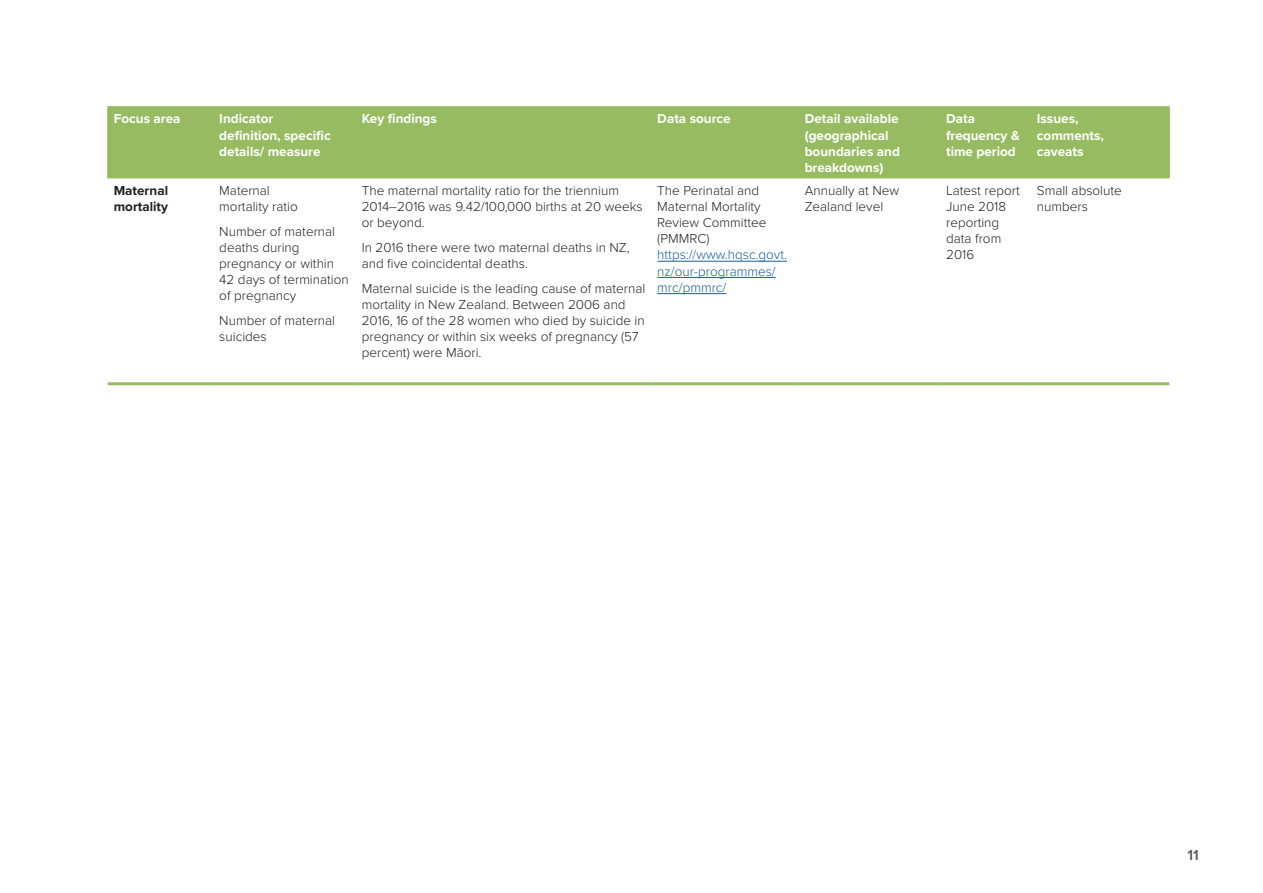
<style>
.page{position:relative;width:1263px;height:893px;background:#fff}
.page>*{position:absolute;margin:0;border:0;box-sizing:border-box;transform-origin:0 0}
.t1{font:600 15px "Proxima Nova";color:#57585a}
.t2{font:300 13.5px/16.2px "Proxima Nova";color:#231f20}
.t3{font:700 13.5px/16.2px "Proxima Nova";color:#fff}
.t4{font:300 13.5px/16.2px "Proxima Nova";color:#175d9e}
.t5{font:700 13.5px/16.2px "Proxima Nova";color:#231f20}
</style>
<div class="page">
<div style="left:108px;top:107px;width:1061px;height:71px;background:#97bb61"></div>
<hr style="left:107px;top:106px;width:106px;height:1px;background:#97bb61">
<hr style="left:107px;top:107px;width:1px;height:71px;background:#97bb61">
<hr style="left:213px;top:106px;width:143px;height:1px;background:#97bb61">
<hr style="left:213px;top:107px;width:1px;height:71px;background:#97bb61">
<hr style="left:356px;top:106px;width:295px;height:1px;background:#97bb61">
<hr style="left:355px;top:107px;width:1px;height:71px;background:#97bb61">
<hr style="left:651px;top:106px;width:148px;height:1px;background:#97bb61">
<hr style="left:651px;top:107px;width:1px;height:71px;background:#97bb61">
<hr style="left:799px;top:106px;width:141px;height:1px;background:#97bb61">
<hr style="left:798px;top:107px;width:1px;height:71px;background:#97bb61">
<hr style="left:940px;top:106px;width:91px;height:1px;background:#97bb61">
<hr style="left:940px;top:107px;width:1px;height:71px;background:#97bb61">
<hr style="left:1031px;top:106px;width:139px;height:1px;background:#97bb61">
<hr style="left:1030px;top:107px;width:1px;height:71px;background:#97bb61">
<hr style="left:1169px;top:107px;width:1px;height:71px;background:#97bb61">
<hr style="left:107px;top:178px;width:106px;height:1px;background:#97bb61">
<hr style="left:213px;top:178px;width:143px;height:1px;background:#97bb61">
<hr style="left:356px;top:178px;width:295px;height:1px;background:#97bb61">
<hr style="left:108px;top:382px;width:105px;height:3px;background:#97bb61">
<hr style="left:213px;top:382px;width:143px;height:3px;background:#97bb61">
<hr style="left:356px;top:382px;width:295px;height:3px;background:#97bb61">
<hr style="left:651px;top:178px;width:148px;height:1px;background:#97bb61">
<hr style="left:799px;top:178px;width:141px;height:1px;background:#97bb61">
<hr style="left:940px;top:178px;width:91px;height:1px;background:#97bb61">
<hr style="left:1031px;top:178px;width:139px;height:1px;background:#97bb61">
<hr style="left:651px;top:382px;width:148px;height:3px;background:#97bb61">
<hr style="left:799px;top:382px;width:141px;height:3px;background:#97bb61">
<hr style="left:940px;top:382px;width:91px;height:3px;background:#97bb61">
<hr style="left:1031px;top:382px;width:138px;height:3px;background:#97bb61">
<hr style="left:657px;top:261px;width:130px;height:1px;background:#175d9e">
<hr style="left:657px;top:277px;width:119px;height:1px;background:#175d9e">
<hr style="left:657px;top:293px;width:69px;height:1px;background:#175d9e">
<p class="t3" style="left:114px;top:110px;width:68px">Focus area</p>
<p class="t3" style="left:219px;top:110px;width:56px">Indicator</p>
<p class="t3" style="left:219px;top:127px;width:113px">definition, specific details/ measure</p>
<p class="t5" style="left:114px;top:182px;width:56px">Maternal mortality</p>
<p class="t2" style="left:219px;top:182px;width:80px">Maternal mortality ratio</p>
<p class="t2" style="left:219px;top:223px;width:131px">Number of maternal deaths during pregnancy or within<br>42 days of termination of pregnancy</p>
<p class="t2" style="left:219px;top:313px;width:117px">Number of maternal suicides</p>
<p class="t3" style="left:362px;top:110px;width:77px">Key findings</p>
<p class="t3" style="left:657px;top:110px;width:75px">Data source</p>
<p class="t3" style="left:805px;top:110px;width:97px">Detail available (geographical boundaries and breakdowns)</p>
<p class="t3" style="left:946px;top:110px;width:75px">Data frequency &amp; time period</p>
<p class="t3" style="left:1037px;top:110px;width:69px">Issues, comments, caveats</p>
<p class="t2" style="left:362px;top:182px;width:282px">The maternal mortality ratio for the triennium<br>2014–2016 was 9.42/100,000 births at 20 weeks or beyond.</p>
<p class="t2" style="left:362px;top:239px;width:269px">In 2016 there were two maternal deaths in NZ, and five coincidental deaths.</p>
<p class="t2" style="left:362px;top:280px;width:285px">Maternal suicide is the leading cause of maternal mortality in New Zealand. Between 2006 and 2016, 16 of the 28 women who died by suicide in pregnancy or within six weeks of pregnancy (57 percent) were Māori.</p>
<p class="t2" style="left:657px;top:182px;width:111px">The Perinatal and<br>Maternal Mortality<br>Review Committee (PMMRC)</p>
<p class="t4" style="left:657px;top:247px;width:131px">https://www.hqsc.govt. nz/our-programmes/ mrc/pmmrc/</p>
<p class="t2" style="left:805px;top:182px;width:96px">Annually at New<br>Zealand level</p>
<p class="t2" style="left:946px;top:182px;width:75px">Latest report<br>June 2018 reporting data from<br>2016</p>
<p class="t2" style="left:1037px;top:182px;width:86px">Small absolute numbers</p>
<p class="t1" style="left:1187px;top:844px;width:13px">11</p>
</div>
